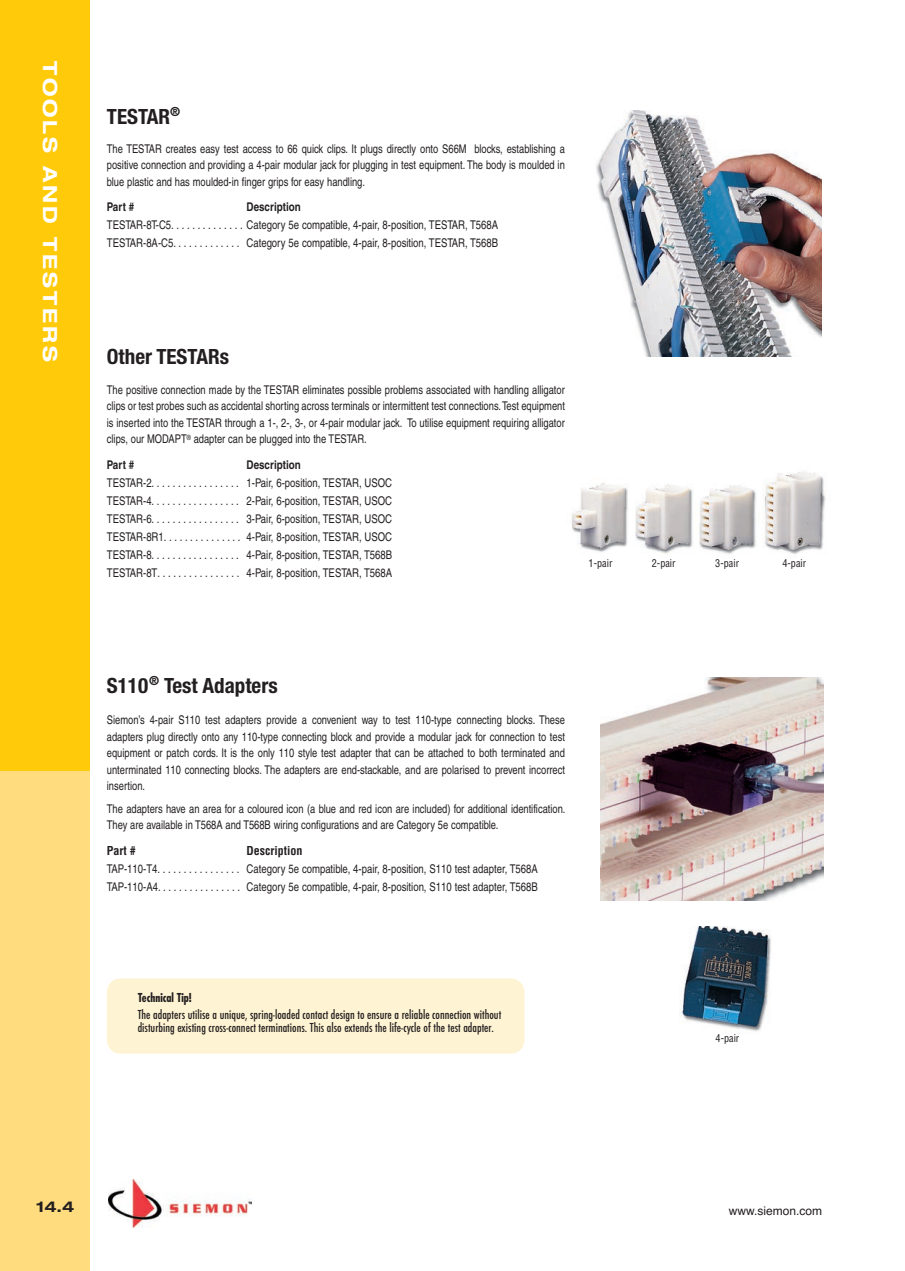
<style>
.page{position:relative;width:905px;height:1271px;background:#fff}
.page>*{position:absolute;margin:0;border:0;box-sizing:border-box;transform-origin:0 0}
.t1{font:700 condensed 21px "Helvetica Neue";color:#231f20}
.t2{font:700 expanded 19.5px "Helvetica Neue";letter-spacing:.15em;color:#fff}
.t3{font:700 expanded 15px "Helvetica Neue";color:#231f20}
.t4{font:12px/16.5px "Helvetica";color:#231f20;text-align:justify;scale:.78 1}
.t5{font:12px/18px "Helvetica";color:#231f20;scale:.8 1}
.t6{font:500 condensed 12px/13.5px "Futura";color:#231f20}
.t7{font:700 12px "Helvetica";color:#231f20;scale:.82 1}
.t8{font:700 condensed 12px "Helvetica";color:#231f20}
.t9{font:12px "Helvetica";color:#231f20}
.t10{font:700 condensed 12px "Futura";color:#231f20}
.t11{font:condensed 10.5px "Helvetica";color:#231f20}
</style>
<div class="page">
<div style="left:0;top:426px;width:90px;height:845px;background:#ffdc7e"></div>
<div style="left:0;top:0;width:90px;height:770px;background:#feca0a"></div>
<img style="left:600px;top:677px;width:222px;height:223px">
<img style="left:679px;top:926px;width:92px;height:106px">
<img style="left:596px;top:111px;width:225px;height:246px">
<img style="left:572px;top:472px;width:254px;height:82px">
<div style="left:107px;top:978px;width:417px;height:75px;background:#fef3d2;border-radius:14px"></div>
<img style="left:109px;top:1179px;width:142px;height:48px">
<h2 class="t2" style="left:62px;top:61px;width:303px;rotate:90deg">TOOLS AND TESTERS</h2>
<h1 class="t1" style="left:107px;top:109px;width:75px">TESTAR<sup>®</sup></h1>
<p class="t4" style="left:107px;top:140px;width:588px">The TESTAR creates easy test access to 66 quick clips. It plugs directly onto S66M blocks, establishing a positive connection and providing a 4-pair modular jack for plugging in test equipment. The body is moulded in blue plastic and has moulded-in finger grips for easy handling.</p>
<p class="t7" style="left:107px;top:200px;width:35px">Part #</p>
<p class="t7" style="left:246px;top:200px;width:68px">Description</p>
<p class="t5" style="left:107px;top:216px;width:490px">TESTAR-8T-C5. . . . . . . . . . . . . . Category 5e compatible, 4-pair, 8-position, TESTAR, T568A<br>TESTAR-8A-C5. . . . . . . . . . . . . Category 5e compatible, 4-pair, 8-position, TESTAR, T568B</p>
<h1 class="t1" style="left:107px;top:349px;width:124px">Other TESTARs</h1>
<p class="t4" style="left:107px;top:381px;width:588px">The positive connection made by the TESTAR eliminates possible problems associated with handling alligator clips or test probes such as accidental shorting across terminals or intermittent test connections. Test equipment is inserted into the TESTAR through a 1-, 2-, 3-, or 4-pair modular jack. To utilise equipment requiring alligator clips, our MODAPT<sup>®</sup> adapter can be plugged into the TESTAR.</p>
<p class="t7" style="left:107px;top:457px;width:35px">Part #</p>
<p class="t7" style="left:246px;top:457px;width:68px">Description</p>
<p class="t5" style="left:107px;top:474px;width:358px;text-align:justify">TESTAR-2. . . . . . . . . . . . . . . . . 1-Pair, 6-position, TESTAR, USOC TESTAR-4. . . . . . . . . . . . . . . . . 2-Pair, 6-position, TESTAR, USOC TESTAR-6. . . . . . . . . . . . . . . . . 3-Pair, 6-position, TESTAR, USOC TESTAR-8R1. . . . . . . . . . . . . . . 4-Pair, 8-position, TESTAR, USOC TESTAR-8. . . . . . . . . . . . . . . . . 4-Pair, 8-position, TESTAR, T568B TESTAR-8T. . . . . . . . . . . . . . . . 4-Pair, 8-position, TESTAR, T568A</p>
<p class="t11" style="left:588px;top:557px;width:25px">1-pair</p>
<p class="t11" style="left:651px;top:557px;width:25px">2-pair</p>
<p class="t11" style="left:715px;top:557px;width:25px">3-pair</p>
<p class="t11" style="left:782px;top:557px;width:25px">4-pair</p>
<h1 class="t1" style="left:107px;top:678px;width:172px">S110<sup>®</sup> Test Adapters</h1>
<p class="t4" style="left:107px;top:712px;width:588px">Siemon’s 4-pair S110 test adapters provide a convenient way to test 110-type connecting blocks. These adapters plug directly onto any 110-type connecting block and provide a modular jack for connection to test equipment or patch cords. It is the only 110 style test adapter that can be attached to both terminated and unterminated 110 connecting blocks. The adapters are end-stackable, and are polarised to prevent incorrect insertion.</p>
<p class="t4" style="left:107px;top:800px;width:589px">The adapters have an area for a coloured icon (a blue and red icon are included) for additional identification.<br>They are available in T568A and T568B wiring configurations and are Category 5e compatible.</p>
<p class="t8" style="left:107px;top:843px;width:31px">Part #</p>
<p class="t8" style="left:246px;top:843px;width:57px">Description</p>
<p class="t5" style="left:107px;top:859px;width:540px">TAP-110-T4. . . . . . . . . . . . . . . . Category 5e compatible, 4-pair, 8-position, S110 test adapter, T568A<br>TAP-110-A4. . . . . . . . . . . . . . . . Category 5e compatible, 4-pair, 8-position, S110 test adapter, T568B</p>
<p class="t10" style="left:138px;top:990px;width:56px">Technical Tip!</p>
<p class="t6" style="left:138px;top:1008px;width:365px">The adapters utilise a unique, spring-loaded contact design to ensure a reliable connection without disturbing existing cross-connect terminations. This also extends the life-cycle of the test adapter.</p>
<p class="t11" style="left:715px;top:1032px;width:25px">4-pair</p>
<p class="t3" style="left:36px;top:1197px;width:40px">14.4</p>
<p class="t9" style="left:728px;top:1206px;width:95px">www.siemon.com</p>
</div>
